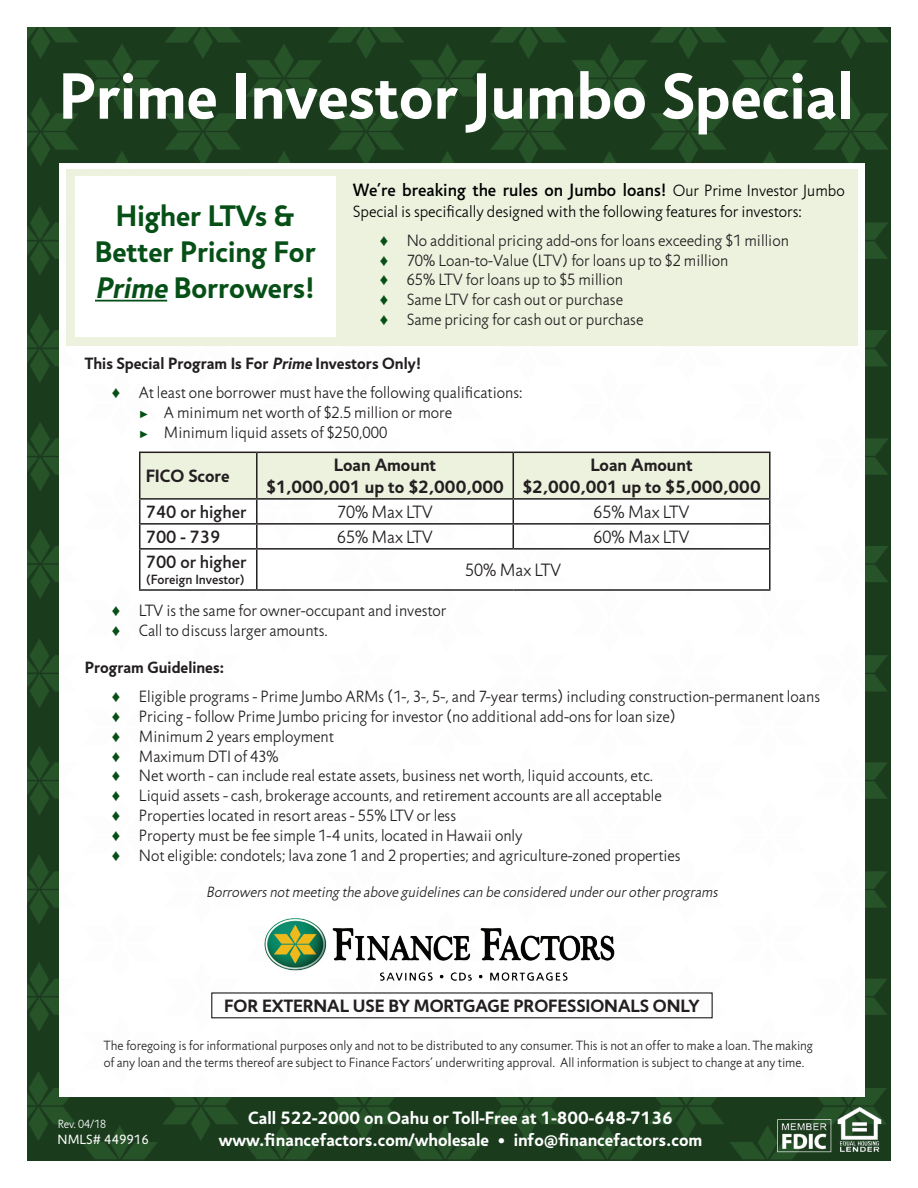
<style>
.page{position:relative;width:918px;height:1188px;background:#fff}
.page>*{position:absolute;margin:0;border:0;box-sizing:border-box;transform-origin:0 0}
.t1{font:700 66px "Jigsaw";color:#fff}
.t2{font:700 30px/36px "Jigsaw";color:#065017}
.t3{font:700 18px "Jigsaw";color:#231f20}
.t4{font:700 18px "Jigsaw";color:#fff}
.t5{font:500 18px "Jigsaw";color:#000}
.t6{font:300 18px "Jigsaw";color:#231f20}
.t7{font:500 18px "Jigsaw";color:#231f20}
.t8{font:300 16.5px "Jigsaw";color:#231f20}
.t9{font:300 16.5px "Jigsaw";color:#000}
.t10{font:700 16.5px "Jigsaw";color:#231f20}
.t11{font:italic 300 15px "Jigsaw";color:#231f20}
.t12{font:300 13.5px/16.2px "Jigsaw";color:#231f20}
.t13{font:500 13.5px "Jigsaw";color:#231f20}
.t14{font:13.5px "Jigsaw";color:#fff}
.t15{font:300 12px "Jigsaw";color:#fff}
.s1{font-style:italic}
.s2{font-weight:300;font-size:16.5px}
.s3{font-family:"Arial";font-weight:400;color:#065017}
.s4{font-family:"Arial";font-weight:400;font-size:10.5px;color:#065017}
</style>
<div class="page">
<img style="left:27px;top:27px;width:864px;height:1134px">
<div style="left:59px;top:163px;width:805px;height:934px;background:#fff"></div>
<img style="left:775px;top:1105px;width:108px;height:48px">
<img style="left:264px;top:918px;width:351px;height:63px">
<div style="left:66px;top:169px;width:791px;height:177px;background:#edf2de"></div>
<div style="left:75px;top:176px;width:261px;height:161px;background:#fff"></div>
<hr style="left:95px;top:300px;width:72px;height:2px;background:#065017">
<hr style="left:513px;top:452px;width:258px;height:1px;background:#231f20">
<hr style="left:769px;top:453px;width:2px;height:45px;background:#231f20">
<hr style="left:513px;top:498px;width:258px;height:2px;background:#231f20">
<hr style="left:769px;top:500px;width:2px;height:23px;background:#231f20">
<hr style="left:513px;top:523px;width:258px;height:2px;background:#231f20">
<svg style="left:139px;top:452px;width:631px;height:96px"></svg>
<hr style="left:769px;top:525px;width:2px;height:23px;background:#231f20">
<hr style="left:139px;top:548px;width:118px;height:2px;background:#231f20">
<hr style="left:139px;top:550px;width:1px;height:39px;background:#231f20">
<hr style="left:257px;top:548px;width:256px;height:2px;background:#231f20">
<hr style="left:256px;top:550px;width:2px;height:39px;background:#231f20">
<hr style="left:513px;top:548px;width:258px;height:2px;background:#231f20">
<hr style="left:769px;top:550px;width:2px;height:39px;background:#231f20">
<hr style="left:139px;top:589px;width:118px;height:2px;background:#231f20">
<hr style="left:257px;top:589px;width:256px;height:2px;background:#231f20">
<hr style="left:513px;top:589px;width:258px;height:2px;background:#231f20">
<p class="t1" style="left:59px;top:56px;width:796px">Prime Investor Jumbo Special</p>
<p class="t2" style="left:116px;top:197px;width:180px">Higher LTVs &amp;</p>
<p class="t2" style="left:95px;top:233px;width:222px">Better Pricing For<br><span class="s1">Prime</span> Borrowers!</p>
<p class="t5" style="left:353px;top:179px;width:493px">We’re breaking the rules on Jumbo loans! <span class="s2">Our Prime Investor Jumbo</span></p>
<p class="t9" style="left:353px;top:202px;width:451px">Special is specifically designed with the following features for investors:</p>
<p class="t8" style="left:380px;top:231px;width:411px"><span class="s3">♦</span> No additional pricing add-ons for loans exceeding $1 million</p>
<p class="t8" style="left:380px;top:251px;width:350px"><span class="s3">♦</span> 70% Loan-to-Value (LTV) for loans up to $2 million</p>
<p class="t8" style="left:380px;top:271px;width:245px"><span class="s3">♦</span> 65% LTV for loans up to $5 million</p>
<p class="t8" style="left:380px;top:290px;width:245px"><span class="s3">♦</span> Same LTV for cash out or purchase</p>
<p class="t8" style="left:380px;top:310px;width:265px"><span class="s3">♦</span> Same pricing for cash out or purchase</p>
<p class="t10" style="left:85px;top:353px;width:338px">This Special Program Is For <span class="s1">Prime</span> Investors Only!</p>
<p class="t8" style="left:112px;top:383px;width:412px"><span class="s3">♦</span> At least one borrower must have the following qualifications:</p>
<p class="t8" style="left:139px;top:403px;width:315px"><span class="s4">►</span> A minimum net worth of $2.5 million or more</p>
<p class="t8" style="left:139px;top:423px;width:250px"><span class="s4">►</span> Minimum liquid assets of $250,000</p>
<p class="t3" style="left:146px;top:465px;width:85px">FICO Score</p>
<p class="t3" style="left:334px;top:454px;width:104px">Loan Amount</p>
<p class="t3" style="left:266px;top:476px;width:239px">$1,000,001 up to $2,000,000</p>
<p class="t3" style="left:590px;top:454px;width:104px">Loan Amount</p>
<p class="t3" style="left:522px;top:476px;width:240px">$2,000,001 up to $5,000,000</p>
<p class="t7" style="left:146px;top:501px;width:102px">740 or higher</p>
<p class="t6" style="left:337px;top:502px;width:97px">70% Max LTV</p>
<p class="t6" style="left:594px;top:502px;width:97px">65% Max LTV</p>
<p class="t7" style="left:146px;top:526px;width:76px">700 - 739</p>
<p class="t6" style="left:337px;top:527px;width:97px">65% Max LTV</p>
<p class="t6" style="left:594px;top:527px;width:97px">60% Max LTV</p>
<p class="t7" style="left:146px;top:551px;width:102px">700 or higher</p>
<p class="t13" style="left:146px;top:571px;width:101px">(Foreign Investor)</p>
<p class="t6" style="left:465px;top:560px;width:97px">50% Max LTV</p>
<p class="t8" style="left:112px;top:601px;width:336px"><span class="s3">♦</span> LTV is the same for owner-occupant and investor</p>
<p class="t8" style="left:112px;top:621px;width:217px"><span class="s3">♦</span> Call to discuss larger amounts.</p>
<p class="t10" style="left:85px;top:658px;width:141px">Program Guidelines:</p>
<p class="t8" style="left:112px;top:687px;width:710px"><span class="s3">♦</span> Eligible programs - Prime Jumbo ARMs (1-, 3-, 5-, and 7-year terms) including construction-permanent loans</p>
<p class="t8" style="left:112px;top:707px;width:565px"><span class="s3">♦</span> Pricing - follow Prime Jumbo pricing for investor (no additional add-ons for loan size)</p>
<p class="t8" style="left:112px;top:727px;width:223px"><span class="s3">♦</span> Minimum 2 years employment</p>
<p class="t8" style="left:112px;top:747px;width:168px"><span class="s3">♦</span> Maximum DTI of 43%</p>
<p class="t8" style="left:112px;top:767px;width:543px"><span class="s3">♦</span> Net worth - can include real estate assets, business net worth, liquid accounts, etc.</p>
<p class="t8" style="left:112px;top:786px;width:551px"><span class="s3">♦</span> Liquid assets - cash, brokerage accounts, and retirement accounts are all acceptable</p>
<p class="t8" style="left:112px;top:806px;width:346px"><span class="s3">♦</span> Properties located in resort areas - 55% LTV or less</p>
<p class="t8" style="left:112px;top:826px;width:412px"><span class="s3">♦</span> Property must be fee simple 1-4 units, located in Hawaii only</p>
<p class="t8" style="left:112px;top:846px;width:570px"><span class="s3">♦</span> Not eligible: condotels; lava zone 1 and 2 properties; and agriculture-zoned properties</p>
<p class="t11" style="left:206px;top:883px;width:516px">Borrowersnotmeeting the above guidelinescan be considered underourotherprograms</p>
<p class="t3" style="left:224px;top:995px;width:477px">FOR EXTERNAL USE BY MORTGAGE PROFESSIONALS ONLY</p>
<p class="t12" style="left:104px;top:1038px;width:711px">The foregoing is for informational purposes only and not to be distributed to any consumer. This is not an offer to make a loan. The making of any loan and the terms thereof are subject to Finance Factors’ underwriting approval. All information is subject to change at any time.</p>
<p class="t15" style="left:58px;top:1117px;width:50px">Rev. 04/18</p>
<p class="t14" style="left:58px;top:1132px;width:93px">NMLS# 449916</p>
<p class="t4" style="left:248px;top:1107px;width:426px">Call 522-2000 on Oahu or Toll-Free at 1-800-648-7136</p>
<p class="t4" style="left:219px;top:1128px;width:485px">www.financefactors.com/wholesale • info@financefactors.com</p>
</div>
